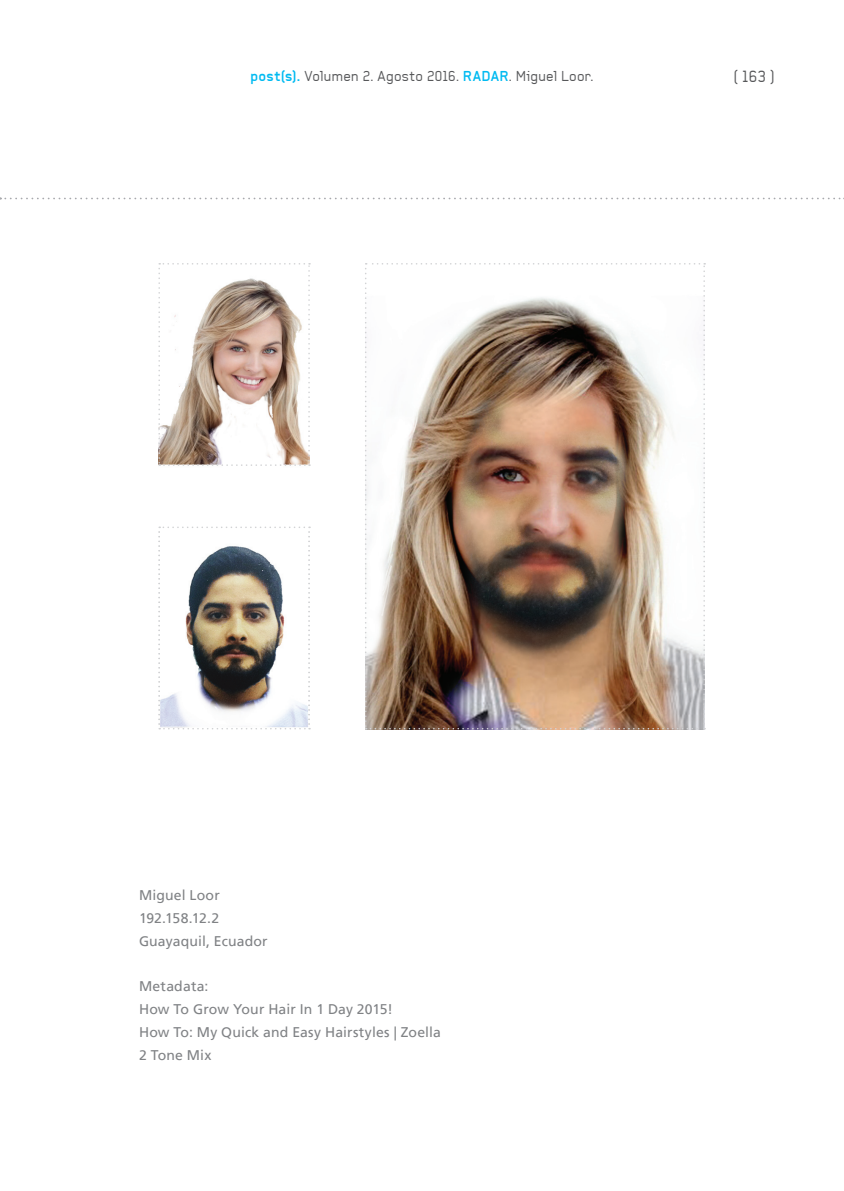
<style>
.page{position:relative;width:844px;height:1191px;background:#fff}
.page>*{position:absolute;margin:0;border:0;box-sizing:border-box;transform-origin:0 0}
.t1{font:15.75px "Baksheesh";color:#57585a}
.t2{font:14px/22.8px "Frutiger LT";letter-spacing:.01em;color:#808285}
.t3{font:14px "Baksheesh";letter-spacing:.025em;color:#57585a}
.s1{font-weight:700;color:#00baf1}
</style>
<div class="page">
<svg style="left:0;top:198px;width:844px;height:1px"></svg>
<img style="left:365px;top:263px;width:340px;height:466px">
<svg style="left:158px;top:526px;width:152px;height:203px"></svg>
<svg style="left:158px;top:263px;width:152px;height:203px"></svg>
<img style="left:158px;top:531px;width:152px;height:196px">
<img style="left:158px;top:531px;width:2px;height:114px">
<img style="left:308px;top:531px;width:2px;height:114px">
<p class="t3" style="left:250px;top:68px;width:345px"><span class="s1">post(s).</span> Volumen 2. Agosto 2016. <span class="s1">RADAR</span>. Miguel Loor.</p>
<p class="t1" style="left:733px;top:68px;width:42px">( 163 )</p>
<p class="t2" style="left:139px;top:884px;width:130px">Miguel Loor<br>192.158.12.2<br>Guayaquil, Ecuador</p>
<p class="t2" style="left:139px;top:975px;width:303px">Metadata:<br>How To Grow Your Hair In 1 Day 2015!<br>How To: My Quick and Easy Hairstyles | Zoella<br>2 Tone Mix</p>
</div>
